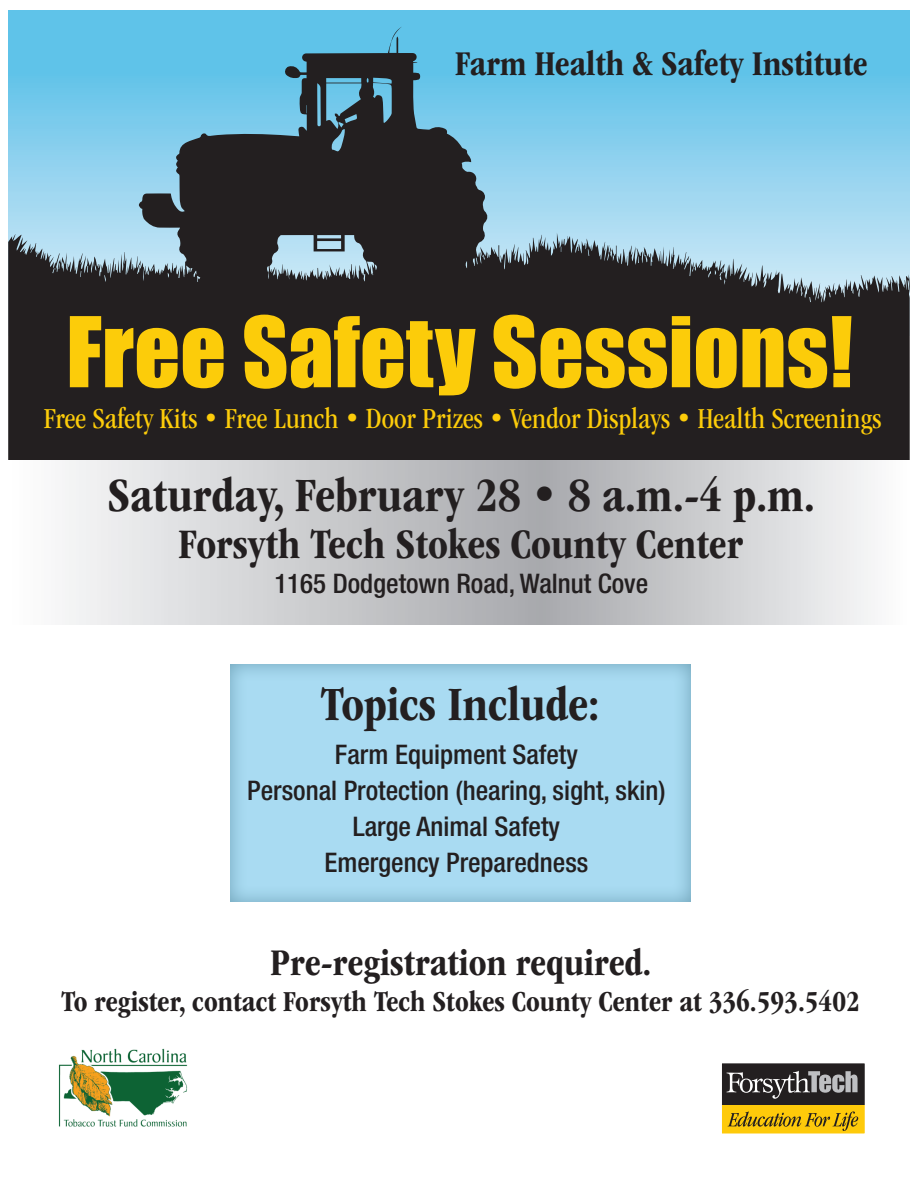
<style>
.page{position:relative;width:918px;height:1188px;background:#fff}
.page>*{position:absolute;margin:0;border:0;box-sizing:border-box;transform-origin:0 0}
.t1{font:90px "Impact";color:#fccc0a}
.t2{font:700 condensed 49.5px "ITC Garamond Std";color:#231f20}
.t3{font:700 condensed 43.5px "ITC Garamond Std";color:#231f20}
.t4{font:700 condensed 39px "ITC Garamond Std";color:#231f20}
.t5{font:700 condensed 36px "ITC Garamond Std";color:#231f20}
.t6{font:condensed 30px "ITC Garamond Std";color:#fccc0a}
.t7{font:700 condensed 30px "ITC Garamond Std";color:#231f20}
.t8{font:500 condensed 27px "Helvetica Neue LT Std";color:#231f20}
</style>
<div class="page">
<div style="left:8px;top:11px;width:902px;height:325px;background:#5fc3e9"></div>
<img style="left:58px;top:1048px;width:130px;height:79px">
<svg style="left:8px;top:27px;width:902px;height:433px;fill:#231f20"></svg>
<svg style="left:373px;top:78px;width:12px;height:1px"></svg>
<div style="left:720px;top:1062px;width:146px;height:43px;background:#231f20"></div>
<div style="left:721px;top:1105px;width:145px;height:30px;background:#feca0a"></div>
<svg style="left:727px;top:1071px;width:131px;height:28px"></svg>
<svg style="left:728px;top:1111px;width:130px;height:20px"></svg>
<div style="left:719px;top:1060px;width:149px;height:77px;border:3px solid #fff"></div>
<svg style="left:65px;top:460px;width:806px;height:165px"></svg>
<div style="left:230px;top:662px;width:462px;height:241px;background:#285c70;opacity:.46"></div>
<p class="t5" style="left:455px;top:43px;width:414px">Farm Health &amp; Safety Institute</p>
<p class="t1" style="left:66px;top:296px;width:788px">Free Safety Sessions!</p>
<p class="t6" style="left:44px;top:402px;width:839px">Free Safety Kits • Free Lunch • Door Prizes • Vendor Displays • Health Screenings</p>
<p class="t2" style="left:108px;top:468px;width:709px">Saturday, February 28 • 8 a.m.-4 p.m.</p>
<p class="t3" style="left:179px;top:520px;width:566px">Forsyth Tech Stokes County Center</p>
<p class="t8" style="left:274px;top:568px;width:375px">1165 Dodgetown Road, Walnut Cove</p>
<p class="t2" style="left:320px;top:677px;width:281px">Topics Include:</p>
<p class="t8" style="left:335px;top:738px;width:245px">Farm Equipment Safety</p>
<p class="t8" style="left:247px;top:774px;width:420px">Personal Protection (hearing, sight, skin)</p>
<p class="t8" style="left:353px;top:810px;width:209px">Large Animal Safety</p>
<p class="t8" style="left:324px;top:846px;width:265px">Emergency Preparedness</p>
<p class="t4" style="left:270px;top:941px;width:383px">Pre-registration required.</p>
<p class="t7" style="left:61px;top:985px;width:800px">To register, contact Forsyth Tech Stokes County Center at 336.593.5402</p>
</div>
